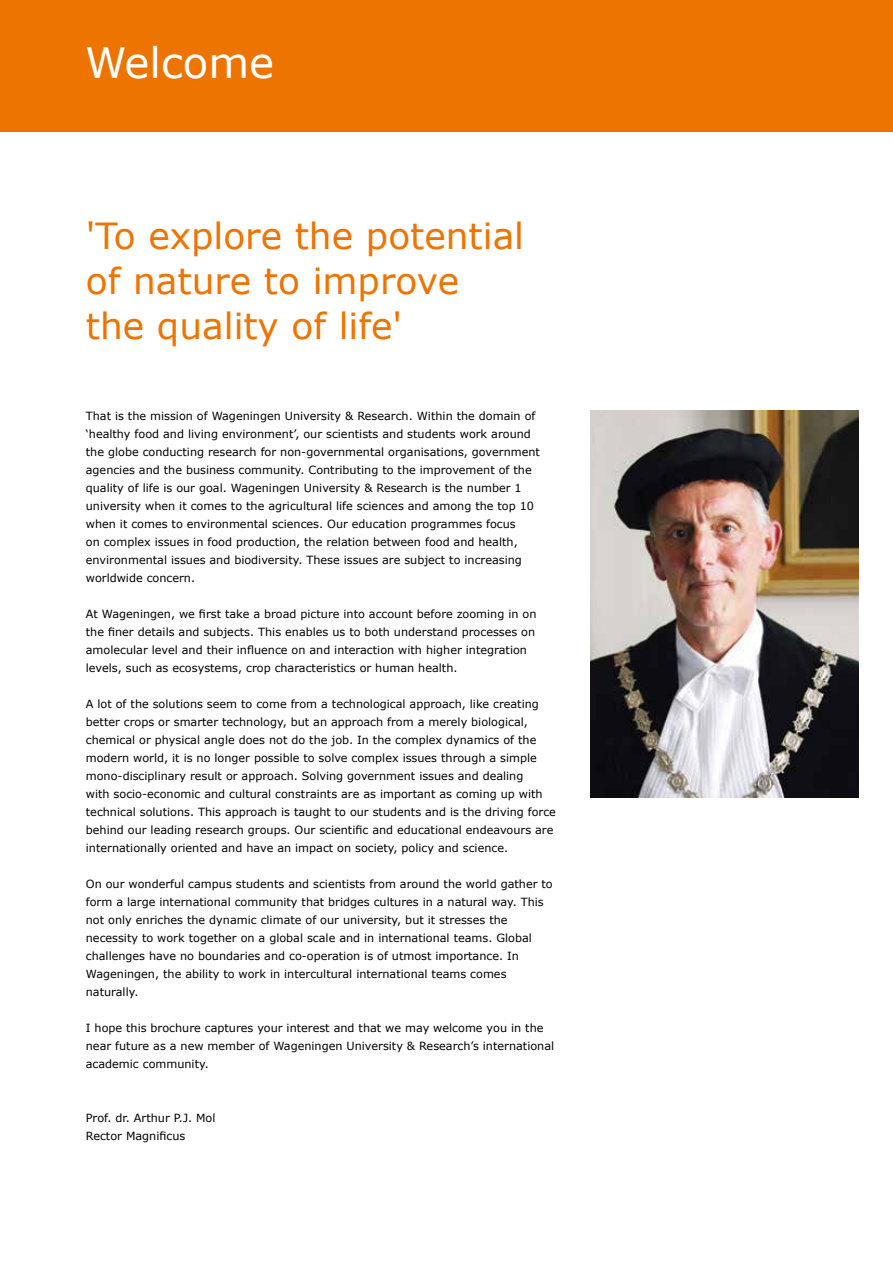
<style>
.page{position:relative;width:893px;height:1263px;background:#fff}
.page>*{position:absolute;margin:0;border:0;box-sizing:border-box;transform-origin:0 0}
.t1{font:42px "Verdana";color:#fff}
.t2{font:36px/45px "Verdana";color:#ee7402}
.t3{font:11.25px/18px "Verdana";color:#000}
</style>
<div class="page">
<div style="left:0;top:0;width:893px;height:132px;background:#ee7402"></div>
<img style="left:590px;top:411px;width:269px;height:387px">
<h1 class="t1" style="left:85px;top:36px;width:92px">Titel</h1>
<h1 class="t1" style="left:85px;top:36px;width:191px">Welcome</h1>
<h2 class="t2" style="left:86px;top:214px;width:440px">'To explore the potential of nature to improve the quality of life'</h2>
<p class="t3" style="left:86px;top:407px;width:456px">That is the mission of Wageningen University &amp; Research. Within the domain of ‘healthy food and living environment’, our scientists and students work around the globe conducting research for non-governmental organisations, government agencies and the business community. Contributing to the improvement of the quality of life is our goal. Wageningen University &amp; Research is the number 1 university when it comes to the agricultural life sciences and among the top 10 when it comes to environmental sciences. Our education programmes focus<br>on complex issues in food production, the relation between food and health, environmental issues and biodiversity. These issues are subject to increasing worldwide concern.</p>
<p class="t3" style="left:86px;top:605px;width:452px">At Wageningen, we first take a broad picture into account before zooming in on the finer details and subjects. This enables us to both understand processes on amolecular level and their influence on and interaction with higher integration levels, such as ecosystems, crop characteristics or human health.</p>
<p class="t3" style="left:86px;top:695px;width:472px">A lot of the solutions seem to come from a technological approach, like creating better crops or smarter technology, but an approach from a merely biological, chemical or physical angle does not do the job. In the complex dynamics of the modern world, it is no longer possible to solve complex issues through a simple mono-disciplinary result or approach. Solving government issues and dealing<br>with socio-economic and cultural constraints are as important as coming up with technical solutions. This approach is taught to our students and is the driving force behind our leading research groups. Our scientific and educational endeavours are internationally oriented and have an impact on society, policy and science.</p>
<p class="t3" style="left:86px;top:875px;width:468px">On our wonderful campus students and scientists from around the world gather to form a large international community that bridges cultures in a natural way. This not only enriches the dynamic climate of our university, but it stresses the necessity to work together on a global scale and in international teams. Global challenges have no boundaries and co-operation is of utmost importance. In Wageningen, the ability to work in intercultural international teams comes naturally.</p>
<p class="t3" style="left:86px;top:1019px;width:470px">I hope this brochure captures your interest and that we may welcome you in the near future as a new member of Wageningen University &amp; Research’s international academic community.</p>
<p class="t3" style="left:86px;top:1109px;width:131px">Prof. dr. Arthur P.J. Mol<br>Rector Magnificus</p>
</div>
